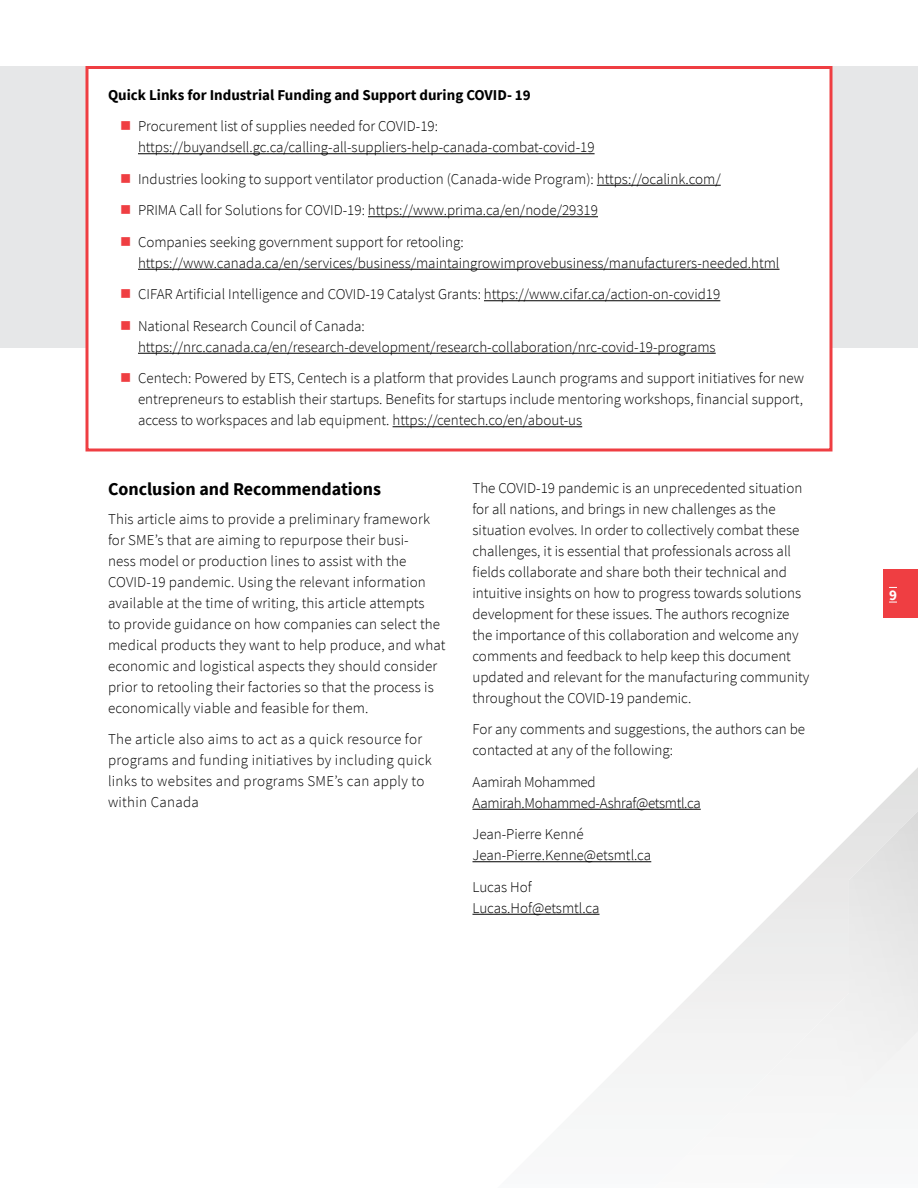
<style>
.page{position:relative;width:918px;height:1188px;background:#fff}
.page>*{position:absolute;margin:0;border:0;box-sizing:border-box;transform-origin:0 0}
.t1{font:700 18px "Source Sans Pro";color:#000}
.t2{font:300 15px/21px "Source Sans Pro";color:#000}
.t3{font:300 15px/21px "Source Sans Pro";letter-spacing:.02em;color:#000}
.t4{font:700 15px "Source Sans Pro";color:#000}
.t5{font:300 15px/21px "Source Sans Pro";letter-spacing:-.02em;color:#000}
.t6{font:700 15px "Source Sans Pro";color:#fff}
</style>
<div class="page">
<div style="left:0;top:66px;width:86px;height:282px;background:#e6e7e8"></div>
<div style="left:832px;top:66px;width:86px;height:282px;background:#e6e7e8"></div>
<svg style="left:497px;top:767px;width:421px;height:321px"></svg>
<div style="left:739px;top:1048px;width:53px;height:40px;background:#f4f4f4"></div>
<div style="left:792px;top:995px;width:53px;height:93px;background:#f3f3f3"></div>
<img style="left:845px;top:828px;width:56px;height:262px">
<img style="left:899px;top:811px;width:19px;height:240px">
<hr style="left:472px;top:809px;width:229px;height:1px;background:#000">
<hr style="left:472px;top:861px;width:179px;height:1px;background:#000">
<hr style="left:472px;top:914px;width:128px;height:1px;background:#000">
<div style="left:86px;top:66px;width:746px;height:386px;border:3px solid #ef3e42"></div>
<hr style="left:138px;top:153px;width:457px;height:1px;background:#000">
<hr style="left:597px;top:185px;width:124px;height:1px;background:#000">
<hr style="left:368px;top:216px;width:230px;height:1px;background:#000">
<hr style="left:138px;top:269px;width:642px;height:1px;background:#000">
<hr style="left:484px;top:300px;width:236px;height:1px;background:#000">
<hr style="left:138px;top:353px;width:578px;height:1px;background:#000">
<hr style="left:393px;top:426px;width:189px;height:1px;background:#000">
<div style="left:883px;top:570px;width:35px;height:48px;background:#ef3e42"></div>
<p class="t4" style="left:108px;top:85px;width:424px">Quick Links for Industrial Funding and Support during COVID- 19</p>
<p class="t2" style="left:138px;top:116px;width:458px">Procurement list of supplies needed for COVID-19: https://buyandsell.gc.ca/calling-all-suppliers-help-canada-combat-covid-19</p>
<p class="t2" style="left:138px;top:163px;width:584px;line-height:31.5px">Industries looking to support ventilator production (Canada-wide Program): https://ocalink.com/<br>PRIMA Call for Solutions for COVID-19: https://www.prima.ca/en/node/29319<br>Companies seeking government support for retooling:</p>
<p class="t2" style="left:138px;top:247px;width:643px;line-height:31.5px">https://www.canada.ca/en/services/business/maintaingrowimprovebusiness/manufacturers-needed.html<br>CIFAR Artificial Intelligence and COVID-19 Catalyst Grants: https://www.cifar.ca/action-on-covid19<br>National Research Council of Canada:</p>
<p class="t2" style="left:138px;top:331px;width:668px;line-height:31.5px">https://nrc.canada.ca/en/research-development/research-collaboration/nrc-covid-19-programs<br>Centech: Powered by ETS, Centech is a platform that provides Launch programs and support initiatives for new</p>
<p class="t2" style="left:138px;top:389px;width:667px">entrepreneurs to establish their startups. Benefits for startups include mentoring workshops, financial support, access to workspaces and lab equipment. https://centech.co/en/about-us</p>
<p class="t1" style="left:108px;top:477px;width:275px">Conclusion and Recommendations</p>
<p class="t2" style="left:108px;top:508px;width:339px">This article aims to provide a preliminary framework for SME’s that are aiming to repurpose their busi-<br>ness model or production lines to assist with the COVID-19 pandemic. Using the relevant information available at the time of writing, this article attempts<br>to provide guidance on how companies can select the medical products they want to help produce, and what economic and logistical aspects they should consider prior to retooling their factories so that the process is economically viable and feasible for them.</p>
<p class="t3" style="left:108px;top:729px;width:325px">The article also aims to act as a quick resource for programs and funding initiatives by including quick links to websites and programs SME’s can apply to within Canada</p>
<p class="t2" style="left:472px;top:477px;width:338px">The COVID-19 pandemic is an unprecedented situation for all nations, and brings in new challenges as the situation evolves. In order to collectively combat these challenges, it is essential that professionals across all fields collaborate and share both their technical and intuitive insights on how to progress towards solutions development for these issues. The authors recognize the importance of this collaboration and welcome any comments and feedback to help keep this document updated and relevant for the manufacturing community throughout the COVID-19 pandemic.</p>
<p class="t2" style="left:472px;top:719px;width:334px">For any comments and suggestions, the authors can be contacted at any of the following:</p>
<p class="t5" style="left:472px;top:771px;width:230px">Aamirah Mohammed<br>Aamirah.Mohammed-Ashraf@etsmtl.ca</p>
<p class="t2" style="left:472px;top:824px;width:180px">Jean-Pierre Kenné<br>Jean-Pierre.Kenne@etsmtl.ca</p>
<p class="t2" style="left:472px;top:876px;width:129px">Lucas Hof<br>Lucas.Hof@etsmtl.ca</p>
<p class="t6" style="left:889px;top:584px;width:9px">9</p>
</div>
